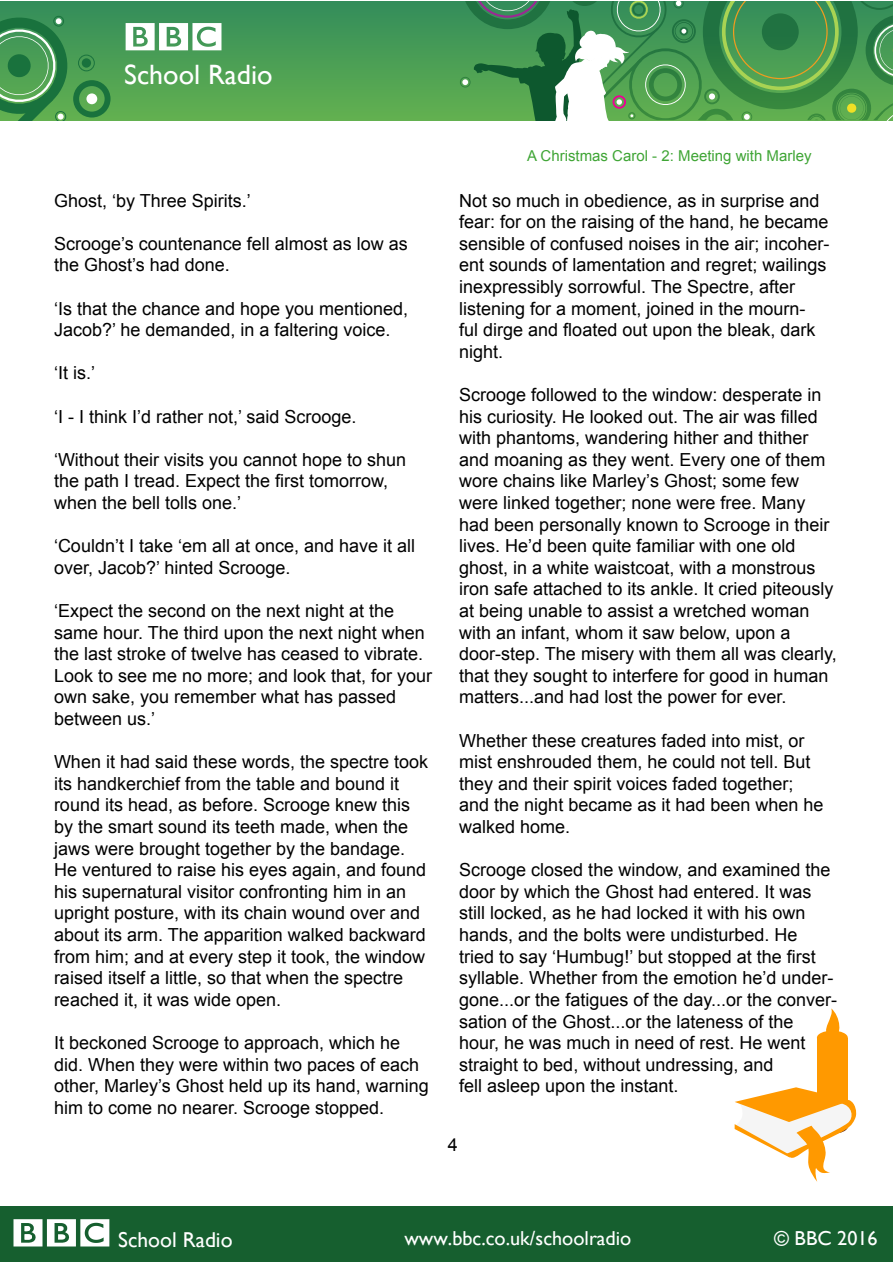
<style>
.page{position:relative;width:893px;height:1263px;background:#fff}
.page>*{position:absolute;margin:0;border:0;box-sizing:border-box;transform-origin:0 0}
.t1{font:27.9px "Gill Sans";color:#fff}
.t2{font:21.6px "Gill Sans";color:#fff}
.t3{font:20.1px "Gill Sans";color:#fff}
.t4{font:18px/21.6px "Arial";color:#000}
.t5{font:15px "Arial";color:#3fa535}
</style>
<div class="page">
<div style="left:817px;top:1038px;width:31px;height:89px;background:#f90"></div>
<div style="left:817px;top:1031px;width:31px;height:14px;background:#f90;border-radius:50%"></div>
<svg style="left:819px;top:1008px;width:24px;height:26px"></svg>
<svg style="left:734px;top:1087px;width:123px;height:95px"></svg>
<div style="left:0;top:1206px;width:893px;height:56px;background:#165f2f"></div>
<svg style="left:14px;top:1219px;width:95px;height:27px"></svg>
<div style="left:0;top:1px;width:893px;height:119px;background:linear-gradient(to bottom,#338c5b,#63b050)"></div>
<svg style="left:460px;top:1px;width:433px;height:120px"></svg>
<svg style="left:0;top:13px;width:111px;height:107px"></svg>
<svg style="left:126px;top:23px;width:95px;height:27px"></svg>
<h1 class="t1" style="left:124px;top:58px;width:150px">School Radio</h1>
<p class="t4" style="left:54px;top:190px;width:198px">Ghost, ‘by Three Spirits.’</p>
<p class="t4" style="left:54px;top:233px;width:355px">Scrooge’s countenance fell almost as low as the Ghost’s had done.</p>
<p class="t4" style="left:54px;top:298px;width:356px">‘Is that the chance and hope you mentioned,<br>Jacob?’ he demanded, in a faltering voice.</p>
<p class="t4" style="left:54px;top:362px;width:43px">‘It is.’</p>
<p class="t4" style="left:54px;top:406px;width:304px">‘I - I think I’d rather not,’ said Scrooge.</p>
<p class="t4" style="left:54px;top:449px;width:354px">‘Without their visits you cannot hope to shun the path I tread. Expect the first tomorrow, when the bell tolls one.’</p>
<p class="t4" style="left:54px;top:535px;width:363px">‘Couldn’t I take ‘em all at once, and have it all over, Jacob?’ hinted Scrooge.</p>
<p class="t4" style="left:54px;top:600px;width:380px">‘Expect the second on the next night at the same hour. The third upon the next night when the last stroke of twelve has ceased to vibrate.<br>Look to see me no more; and look that, for your own sake, you remember what has passed between us.’</p>
<p class="t4" style="left:54px;top:751px;width:376px">When it had said these words, the spectre took its handkerchief from the table and bound it round its head, as before. Scrooge knew this by the smart sound its teeth made, when the jaws were brought together by the bandage.<br>He ventured to raise his eyes again, and found his supernatural visitor confronting him in an upright posture, with its chain wound over and about its arm. The apparition walked backward from him; and at every step it took, the window raised itself a little, so that when the spectre reached it, it was wide open.</p>
<p class="t4" style="left:54px;top:1032px;width:376px">It beckoned Scrooge to approach, which he did. When they were within two paces of each other, Marley’s Ghost held up its hand, warning him to come no nearer. Scrooge stopped.</p>
<p class="t5" style="left:527px;top:146px;width:286px">A Christmas Carol - 2: Meeting with Marley</p>
<p class="t4" style="left:459px;top:190px;width:372px">Not so much in obedience, as in surprise and fear: for on the raising of the hand, he became sensible of confused noises in the air; incoher&shy;ent sounds of lamentation and regret; wailings inexpressibly sorrowful. The Spectre, after listening for a moment, joined in the mourn-<br>ful dirge and floated out upon the bleak, dark night.</p>
<p class="t4" style="left:459px;top:384px;width:379px">Scrooge followed to the window: desperate in his curiosity. He looked out. The air was filled with phantoms, wandering hither and thither and moaning as they went. Every one of them wore chains like Marley’s Ghost; some few were linked together; none were free. Many had been personally known to Scrooge in their lives. He’d been quite familiar with one old ghost, in a white waistcoat, with a monstrous iron safe attached to its ankle. It cried piteously at being unable to assist a wretched woman with an infant, whom it saw below, upon a door-step. The misery with them all was clearly, that they sought to interfere for good in human matters...and had lost the power for ever.</p>
<p class="t4" style="left:459px;top:730px;width:366px">Whether these creatures faded into mist, or mist enshrouded them, he could not tell. But they and their spirit voices faded together; and the night became as it had been when he walked home.</p>
<p class="t4" style="left:459px;top:859px;width:379px">Scrooge closed the window, and examined the door by which the Ghost had entered. It was still locked, as he had locked it with his own hands, and the bolts were undisturbed. He<br>tried to say ‘Humbug!’ but stopped at the first syllable. Whether from the emotion he’d under&shy;gone...or the fatigues of the day...or the conver&shy;sation of the Ghost...or the lateness of the hour, he was much in need of rest. He went straight to bed, without undressing, and<br>fell asleep upon the instant.</p>
<p class="t4" style="left:448px;top:1134px;width:12px">4</p>
<p class="t2" style="left:118px;top:1226px;width:116px">School Radio</p>
<p class="t3" style="left:404px;top:1227px;width:229px">www.bbc.co.uk/schoolradio</p>
<p class="t3" style="left:774px;top:1227px;width:105px">© BBC 2016</p>
</div>
